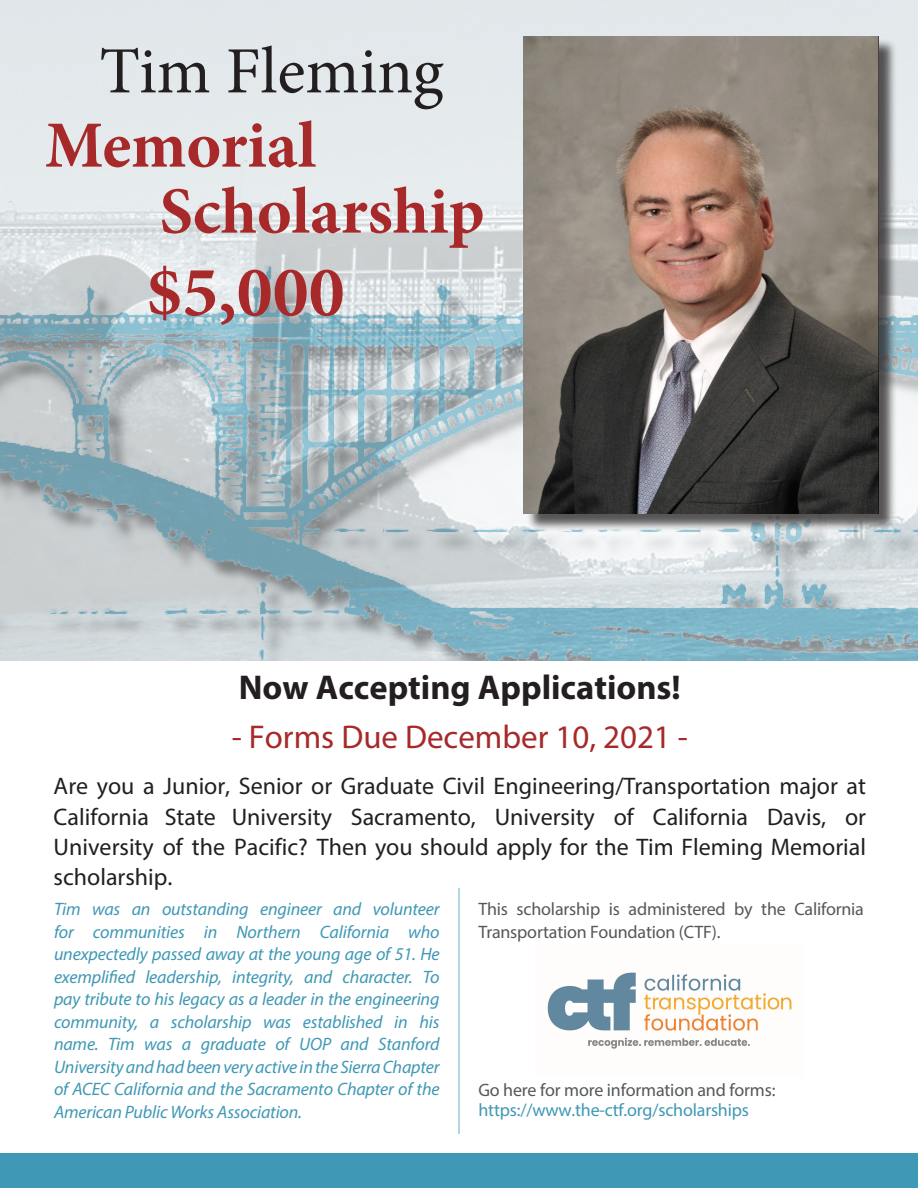
<style>
.page{position:relative;width:918px;height:1188px;background:#fff}
.page>*{position:absolute;margin:0;border:0;box-sizing:border-box;transform-origin:0 0}
.t1{font:700 72px "Minion Pro";color:#a72929}
.t2{font:700 66px/66px "Minion Pro";color:#a72929}
.t3{font:66px "Minion Pro";color:#231f20}
.t4{font:700 34.5px "Myriad Pro";color:#231f20}
.t5{font:33px "Myriad Pro";color:#a72929}
.t6{font:24px/30.3px "Myriad Pro";color:#231f20;text-align:justify}
.t7{font:italic 18px/22.5px "Myriad Pro";letter-spacing:-.01em;color:#3f98b5;text-align:justify}
.t8{font:18px/22.5px "Myriad Pro";letter-spacing:-.01em;color:#55585a}
.t9{font:18px "Myriad Pro";letter-spacing:-.01em;color:#3f98b5}
</style>
<div class="page">
<div style="left:0;top:0;width:918px;height:136px;background:#e2e8eb"></div>
<img style="left:0;top:136px;width:918px;height:525px">
<div style="left:0;top:1154px;width:918px;height:34px;background:#3f98b5"></div>
<div style="left:526px;top:39px;width:371px;height:493px;background:#231f20;opacity:.75"></div>
<img style="left:524px;top:37px;width:355px;height:476px">
<hr style="left:458px;top:888px;width:2px;height:246px;background:#3f98b5">
<img style="left:547px;top:972px;width:245px;height:77px">
<h2 class="t3" style="left:99px;top:27px;width:346px">Tim Fleming</h2>
<h2 class="t2" style="left:160px;top:112px;width:327px;text-indent:-115px">Memorial<br>Scholarship</h2>
<h1 class="t1" style="left:146px;top:242px;width:200px">$5,000</h1>
<h3 class="t4" style="left:239px;top:665px;width:444px">Now Accepting Applications!</h3>
<h3 class="t5" style="left:232px;top:717px;width:458px">- Forms Due December 10, 2021 -</h3>
<p class="t6" style="left:54px;top:771px;width:814px">Are you a Junior, Senior or Graduate Civil Engineering/Transportation major at California State University Sacramento, University of California Davis, or University of the Pacific? Then you should apply for the Tim Fleming Memorial scholarship.</p>
<p class="t7" style="left:54px;top:898px;width:387px">Tim was an outstanding engineer and volunteer for communities in Northern California who unexpectedly passed away at the young age of 51. He exemplified leadership, integrity, and character. To pay tribute to his legacy as a leader in the engineering community, a scholarship was established in his name. Tim was a graduate of UOP and Stanford University and had been very active in the Sierra Chapter of ACEC California and the Sacramento Chapter of the American Public Works Association.</p>
<p class="t8" style="left:478px;top:898px;width:387px">This scholarship is administered by the California<br>Transportation Foundation (CTF).</p>
<p class="t8" style="left:478px;top:1078px;width:298px">Go here for more information and forms:</p>
<p class="t9" style="left:478px;top:1099px;width:272px">https://www.the-ctf.org/scholarships</p>
</div>
